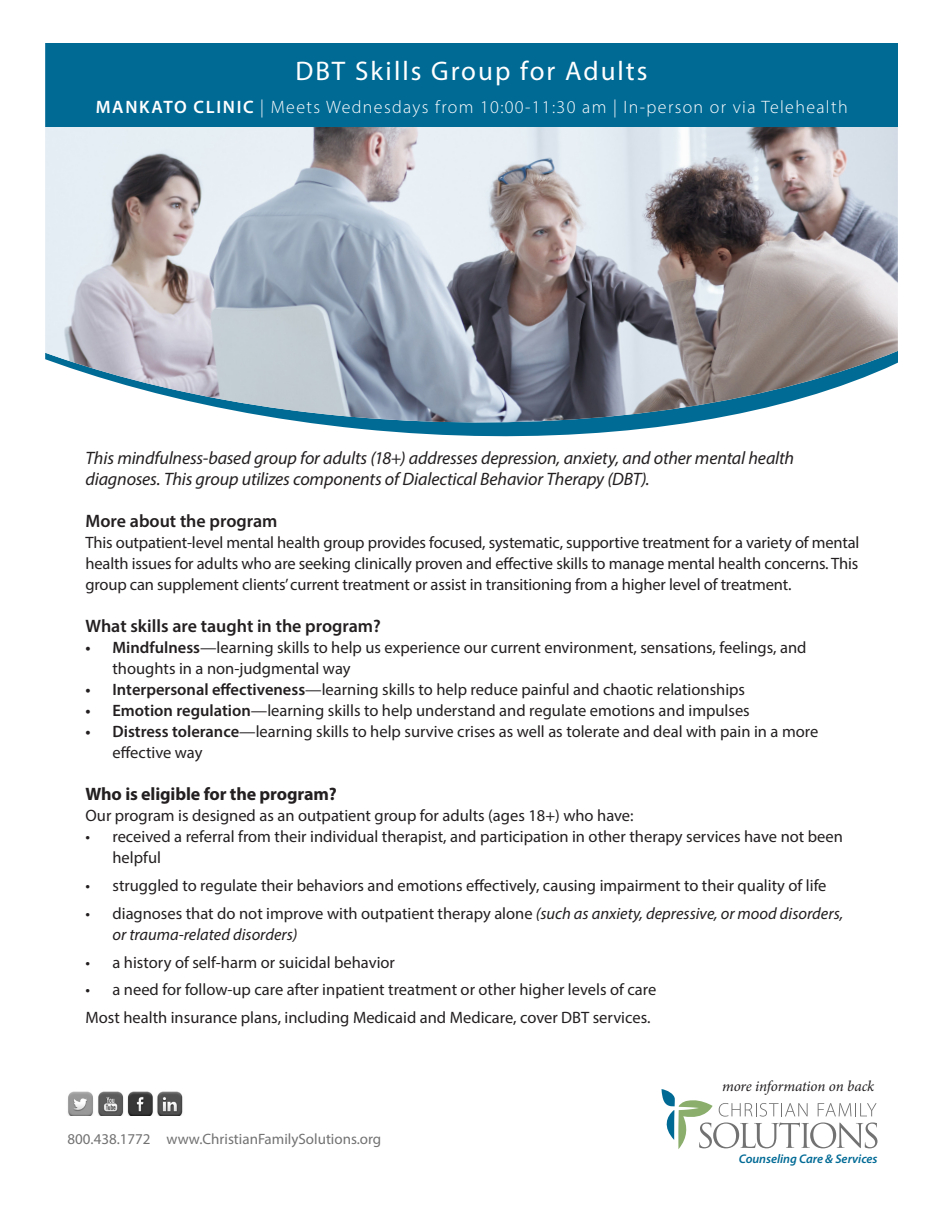
<style>
.page{position:relative;width:945px;height:1215px;background:#fff}
.page>*{position:absolute;margin:0;border:0;box-sizing:border-box;transform-origin:0 0}
.t1{font:27px "Myriad Pro";letter-spacing:.075em;color:#fff}
.t2{font:italic 18px/21px "Myriad Pro";letter-spacing:-.01em;color:#231f20}
.t3{font:300 18px "Myriad Pro";letter-spacing:.075em;color:#fff}
.Company_name{font:600 18px "Myriad Pro";color:#231f20}
.t4{font:700 18px "Myriad Pro";letter-spacing:-.01em;color:#231f20}
.Company_name-2{font:16.5px/21px "Myriad Pro";color:#231f20}
.t5{font:italic 16.5px/21px "Myriad Pro";color:#231f20}
.t6{font:15px "Myriad Pro";color:#717271}
.t7{font:italic 15px "Minion Pro";letter-spacing:-.01em;color:#231f20}
.t8{font:italic 600 12.6px "Myriad Pro";letter-spacing:-.005em;color:#006a95}
.s1{font-weight:600}
.s2{font-style:normal}
</style>
<div class="page">
<img style="left:45px;top:127px;width:853px;height:301px">
<div style="left:40px;top:44px;width:858px;height:83px;background:#006a95"></div>
<svg style="left:41px;top:44px;width:4px;height:83px"></svg>
<div style="left:0;top:14px;width:41px;height:1201px;background:#fff"></div>
<img style="left:68px;top:1091px;width:115px;height:25px">
<svg style="left:662px;top:1089px;width:215px;height:60px"></svg>
<p class="t1" style="left:296px;top:54px;width:354px">DBT Skills Group for Adults</p>
<p class="t3" style="left:96px;top:96px;width:753px"><span class="s1">MANKATO CLINIC</span> | Meets Wednesdays from 10:00-11:30 am | In-person or via Telehealth</p>
<p class="t2" style="left:86px;top:448px;width:710px">This mindfulness-based group for adults (18+) addresses depression, anxiety, and other mental health diagnoses. This group utilizes components of Dialectical Behavior Therapy (DBT).</p>
<p class="Company_name" style="left:86px;top:510px;width:193px">More about the program</p>
<p class="Company_name-2" style="left:86px;top:532px;width:776px;text-align:justify">This outpatient-level mental health group provides focused, systematic, supportive treatment for a variety of mental health issues for adults who are seeking clinically proven and effective skills to manage mental health concerns. This group can supplement clients’ current treatment or assist in transitioning from a higher level of treatment.</p>
<p class="Company_name" style="left:86px;top:615px;width:297px">What skills are taught in the program?</p>
<p class="Company_name-2" style="left:112px;top:637px;width:695px;text-indent:-27px"><span class="s1">• Mindfulness</span>—learning skills to help us experience our current environment, sensations, feelings, and thoughts in a non-judgmental way</p>
<p class="Company_name-2" style="left:86px;top:679px;width:661px"><span class="s1">• Interpersonal effectiveness</span>—learning skills to help reduce painful and chaotic relationships</p>
<p class="Company_name-2" style="left:86px;top:700px;width:666px"><span class="s1">• Emotion regulation</span>—learning skills to help understand and regulate emotions and impulses</p>
<p class="Company_name-2" style="left:112px;top:721px;width:707px;text-indent:-27px"><span class="s1">• Distress tolerance</span>—learning skills to help survive crises as well as tolerate and deal with pain in a more effective way</p>
<p class="t4" style="left:86px;top:783px;width:253px">Who is eligible for the program?</p>
<p class="Company_name-2" style="left:86px;top:805px;width:550px">Our program is designed as an outpatient group for adults (ages 18+) who have:</p>
<p class="Company_name-2" style="left:112px;top:826px;width:732px;text-indent:-27px">• received a referral from their individual therapist, and participation in other therapy services have not been helpful</p>
<p class="Company_name-2" style="left:86px;top:875px;width:743px">• struggled to regulate their behaviors and emotions effectively, causing impairment to their quality of life</p>
<p class="t5" style="left:112px;top:903px;width:732px;text-indent:-27px"><span class="s2">• diagnoses that do not improve with outpatient therapy alone</span> (such as anxiety, depressive, or mood disorders, or trauma-related disorders)</p>
<p class="Company_name-2" style="left:86px;top:951px;width:311px">• a history of self-harm or suicidal behavior</p>
<p class="Company_name-2" style="left:86px;top:979px;width:572px">• a need for follow-up care after inpatient treatment or other higher levels of care</p>
<p class="Company_name-2" style="left:86px;top:1007px;width:566px">Most health insurance plans, including Medicaid and Medicare, cover DBT services.</p>
<p class="t6" style="left:68px;top:1130px;width:315px">800.438.1772 www.ChristianFamilySolutions.org</p>
<p class="t7" style="left:722px;top:1076px;width:154px">more information on back</p>
<p class="t8" style="left:739px;top:1151px;width:140px">Counseling Care &amp; Services</p>
</div>
